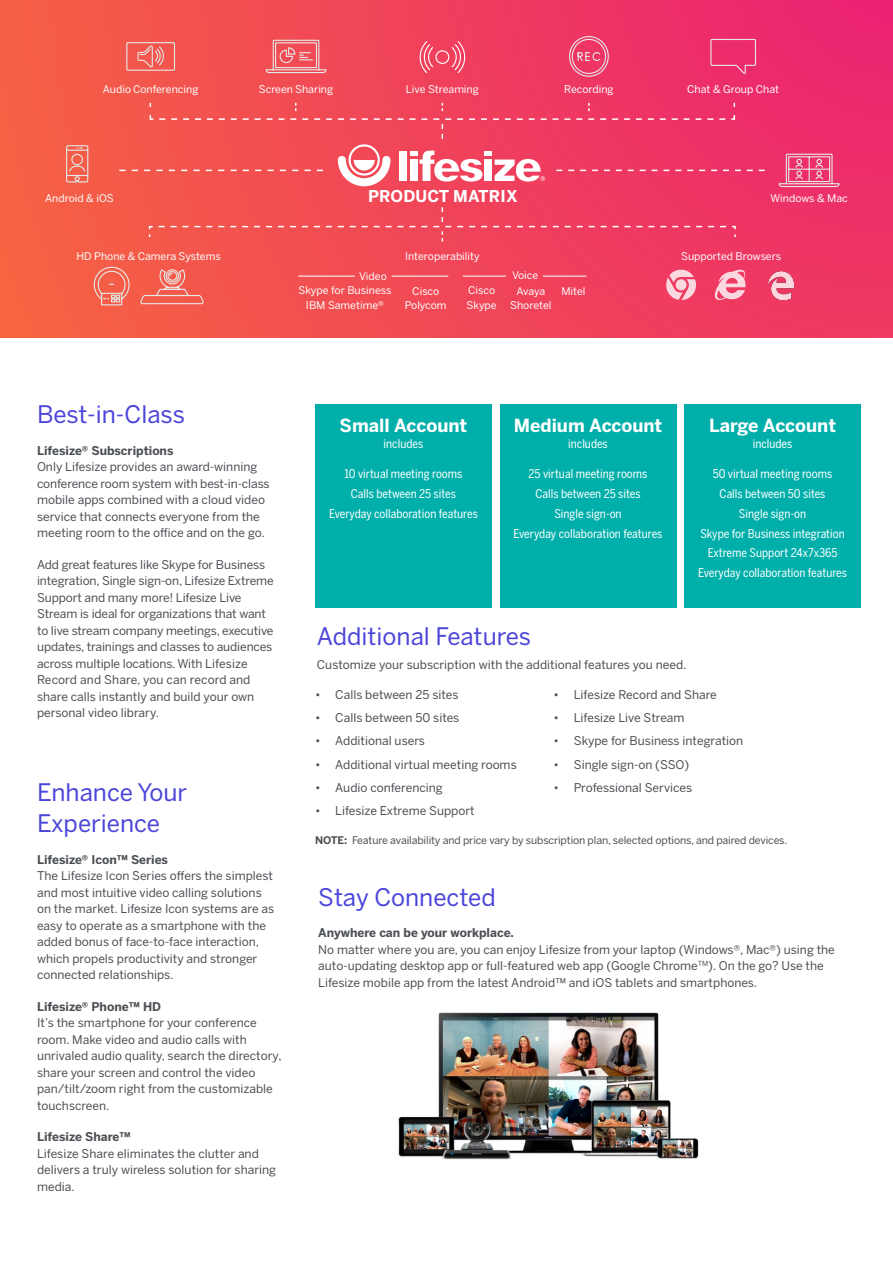
<style>
.page{position:relative;width:893px;height:1263px;background:#fff}
.page>*{position:absolute;margin:0;border:0;box-sizing:border-box;transform-origin:0 0}
.t1{font:24px/31.5px "Benton Sans";color:#4b45da}
.t2{font:700 18px "Benton Sans";color:#fff}
.t3{font:700 16.2px "Benton Sans";letter-spacing:.01em;color:#fff}
.t4{font:12px/16.5px "Benton Sans";color:#4b4f54}
.t5{font:12px/19.8px "Benton Sans Cond";color:#fff;text-align:center}
.t6{font:700 12px "Benton Sans";color:#4b4f54}
.t7{font:10.5px/14.4px "Benton Sans";color:#fff;text-align:center}
.t8{font:10.5px "Benton Sans";letter-spacing:-.01em;color:#4b4f54}
.s1{font-weight:700}
</style>
<div class="page">
<img style="left:0;top:0;width:893px;height:338px">
<svg style="left:65px;top:145px;width:24px;height:38px"></svg>
<svg style="left:710px;top:38px;width:47px;height:36px;background:#eb3e77"></svg>
<svg style="left:126px;top:42px;width:50px;height:29px"></svg>
<svg style="left:265px;top:39px;width:62px;height:35px;background:#ee7077"></svg>
<svg style="left:148px;top:207px;width:588px;height:34px;background:#f0485a"></svg>
<svg style="left:568px;top:35px;width:41px;height:42px;background:#ec577c"></svg>
<svg style="left:778px;top:153px;width:62px;height:35px;background:#ea5f8a"></svg>
<hr style="left:543px;top:275px;width:43px;height:2px;background:#fff">
<hr style="left:392px;top:275px;width:56px;height:2px;background:#fff">
<hr style="left:463px;top:275px;width:43px;height:2px;background:#fff">
<hr style="left:298px;top:275px;width:57px;height:2px;background:#fff">
<svg style="left:140px;top:268px;width:64px;height:53px;background:#f2695b"></svg>
<svg style="left:93px;top:266px;width:37px;height:40px"></svg>
<svg style="left:119px;top:101px;width:646px;height:85px;background:#f15066"></svg>
<svg style="left:418px;top:40px;width:49px;height:34px;background:#f15a73"></svg>
<img style="left:398px;top:1012px;width:301px;height:148px">
<div style="left:315px;top:404px;width:177px;height:204px;background:#00afaa"></div>
<div style="left:500px;top:404px;width:176px;height:204px;background:#00afaa"></div>
<div style="left:684px;top:404px;width:177px;height:204px;background:#00afaa"></div>
<svg style="left:666px;top:270px;width:30px;height:30px"></svg>
<div style="left:676px;top:279px;width:11px;height:11px;background:#fbd7df;border-radius:50%"></div>
<svg style="left:715px;top:270px;width:31px;height:30px"></svg>
<img style="left:769px;top:272px;width:25px;height:27px">
<p class="t7" style="left:103px;top:82px;width:97px">Audio Conferencing</p>
<p class="t7" style="left:259px;top:82px;width:76px">Screen Sharing</p>
<p class="t7" style="left:564px;top:82px;width:51px">Recording</p>
<p class="t7" style="left:406px;top:82px;width:74px">Live Streaming</p>
<p class="t7" style="left:45px;top:191px;width:70px">Android &amp; iOS</p>
<p class="t7" style="left:77px;top:248px;width:146px">HD Phone &amp; Camera Systems</p>
<h3 class="t3" style="left:368px;top:186px;width:151px">PRODUCT MATRIX</h3>
<p class="t7" style="left:405px;top:248px;width:76px">Interoperability</p>
<p class="t7" style="left:359px;top:269px;width:29px">Video</p>
<p class="t7" style="left:512px;top:267px;width:28px">Voice</p>
<p class="t7" style="left:405px;top:284px;width:43px">Cisco<br>Polycom</p>
<p class="t7" style="left:298px;top:283px;width:94px">Skype for Business<br>IBM Sametime®</p>
<p class="t7" style="left:510px;top:284px;width:43px">Avaya<br>Shoretel</p>
<p class="t7" style="left:468px;top:283px;width:29px">Cisco</p>
<p class="t7" style="left:561px;top:284px;width:26px">Mitel</p>
<p class="t7" style="left:466px;top:298px;width:32px">Skype</p>
<p class="t7" style="left:687px;top:82px;width:94px">Chat &amp; Group Chat</p>
<p class="t7" style="left:770px;top:191px;width:79px">Windows &amp; Mac</p>
<p class="t7" style="left:681px;top:248px;width:102px">Supported Browsers</p>
<h1 class="t1" style="left:37px;top:398px;width:149px">Best-in-Class</h1>
<p class="t6" style="left:37px;top:443px;width:138px">Lifesize® Subscriptions</p>
<p class="t4" style="left:37px;top:458px;width:234px">Only Lifesize provides an award-winning conference room system with best-in-class mobile apps combined with a cloud video service that connects everyone from the meeting room to the office and on the go.</p>
<p class="t4" style="left:37px;top:556px;width:238px">Add great features like Skype for Business integration, Single sign-on, Lifesize Extreme Support and many more! Lifesize Live Stream is ideal for organizations that want to live stream company meetings, executive updates, trainings and classes to audiences across multiple locations. With Lifesize Record and Share, you can record and share calls instantly and build your own personal video library.</p>
<h1 class="t1" style="left:37px;top:776px;width:152px">Enhance Your<br>Experience</h1>
<p class="t6" style="left:37px;top:852px;width:132px">Lifesize® Icon™ Series</p>
<p class="t4" style="left:37px;top:867px;width:239px">The Lifesize Icon Series offers the simplest and most intuitive video calling solutions on the market. Lifesize Icon systems are as easy to operate as a smartphone with the added bonus of face-to-face interaction, which propels productivity and stronger connected relationships.</p>
<p class="t6" style="left:37px;top:999px;width:126px">Lifesize® Phone™ HD</p>
<p class="t4" style="left:37px;top:1014px;width:246px">It’s the smartphone for your conference room. Make video and audio calls with unrivaled audio quality, search the directory, share your screen and control the video pan/tilt/zoom right from the customizable touchscreen.</p>
<p class="t6" style="left:37px;top:1130px;width:95px">Lifesize Share™</p>
<p class="t4" style="left:37px;top:1145px;width:241px">Lifesize Share eliminates the clutter and delivers a truly wireless solution for sharing media.</p>
<h2 class="t2" style="left:340px;top:415px;width:129px">Small Account</h2>
<p class="t5" style="left:384px;top:434px;width:41px">includes</p>
<p class="t5" style="left:329px;top:464px;width:150px">10 virtual meeting rooms<br>Calls between 25 sites<br>Everyday collaboration features</p>
<h2 class="t2" style="left:514px;top:415px;width:150px">Medium Account</h2>
<p class="t5" style="left:568px;top:434px;width:41px">includes</p>
<p class="t5" style="left:514px;top:464px;width:150px">25 virtual meeting rooms<br>Calls between 25 sites<br>Single sign-on<br>Everyday collaboration features</p>
<h2 class="t2" style="left:709px;top:415px;width:128px">Large Account</h2>
<p class="t5" style="left:753px;top:434px;width:41px">includes</p>
<p class="t5" style="left:698px;top:464px;width:150px">50 virtual meeting rooms<br>Calls between 50 sites<br>Single sign-on<br>Skype for Business integration<br>Extreme Support 24x7x365<br>Everyday collaboration features</p>
<h1 class="t1" style="left:317px;top:621px;width:216px">Additional Features</h1>
<p class="t4" style="left:317px;top:656px;width:371px">Customize your subscription with the additional features you need.</p>
<p class="t4" style="left:315px;top:686px;width:145px">• Calls between 25 sites</p>
<p class="t4" style="left:315px;top:709px;width:146px">• Calls between 50 sites</p>
<p class="t4" style="left:315px;top:733px;width:112px">• Additional users</p>
<p class="t4" style="left:315px;top:756px;width:203px">• Additional virtual meeting rooms</p>
<p class="t4" style="left:315px;top:779px;width:129px">• Audio conferencing</p>
<p class="t4" style="left:315px;top:802px;width:161px">• Lifesize Extreme Support</p>
<p class="t4" style="left:553px;top:686px;width:165px">• Lifesize Record and Share</p>
<p class="t4" style="left:553px;top:709px;width:132px">• Lifesize Live Stream</p>
<p class="t4" style="left:553px;top:732px;width:191px">• Skype for Business integration</p>
<p class="t4" style="left:553px;top:756px;width:137px">• Single sign-on (SSO)</p>
<p class="t4" style="left:553px;top:779px;width:140px">• Professional Services</p>
<p class="t8" style="left:315px;top:834px;width:474px"><span class="s1">NOTE:</span> Feature availability and price vary by subscription plan, selected options, and paired devices.</p>
<h1 class="t1" style="left:318px;top:881px;width:179px">Stay Connected</h1>
<p class="t6" style="left:318px;top:926px;width:197px">Anywhere can be your workplace.</p>
<p class="t4" style="left:318px;top:941px;width:518px">No matter where you are, you can enjoy Lifesize from your laptop (Windows®, Mac®) using the auto-updating desktop app or full-featured web app (Google Chrome<sup>TM</sup>). On the go? Use the<br>Lifesize mobile app from the latest Android™ and iOS tablets and smartphones.</p>
</div>
